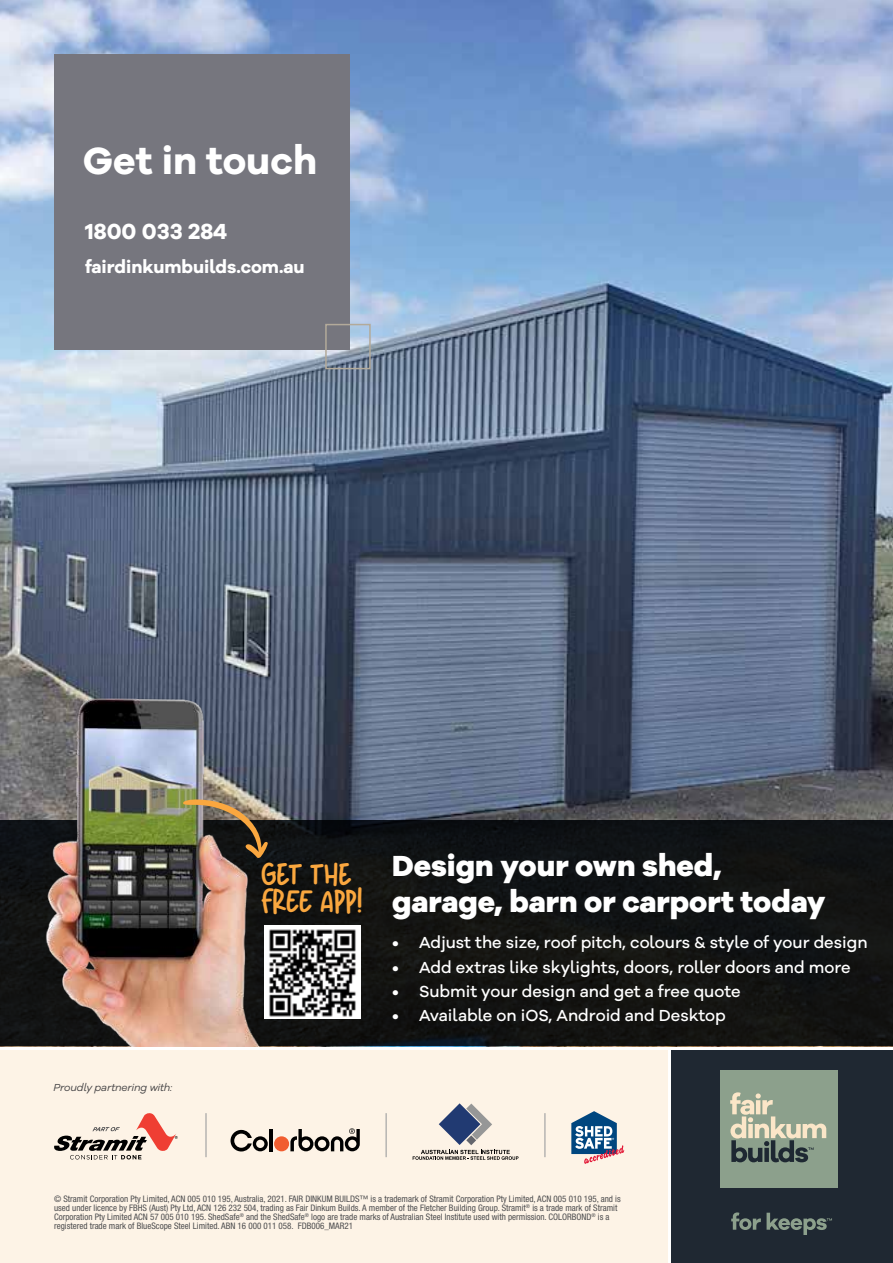
<style>
.page{position:relative;width:893px;height:1263px;background:#fff}
.page>*{position:absolute;margin:0;border:0;box-sizing:border-box;transform-origin:0 0}
.t1{font:700 39px "Galano Grotesque Alt";color:#fff}
.t2{font:800 30px/36px "Galano Grotesque Alt";color:#fff}
.t3{font:30px/27px "New Sun Yandi Designs";letter-spacing:.015em;color:#faa73f}
.t4{font:700 22.5px "Galano Grotesque Alt";color:#fff}
.t5{font:700 18px "Galano Grotesque Alt";color:#fff}
.t6{font:500 16.5px "Galano Grotesque Alt";color:#fff}
.t7{font:italic 10.5px "Galano Grotesque Alt";letter-spacing:-.01em;color:#414042}
.t8{font:condensed 9px/9px "Helvetica Neue LT Std";color:#4d4d4f}
</style>
<div class="page">
<img style="left:0;top:0;width:893px;height:821px">
<div style="left:672px;top:1050px;width:221px;height:213px;background:#1f2832"></div>
<div style="left:0;top:1050px;width:668px;height:213px;background:#fdf3e6"></div>
<div style="left:720px;top:1070px;width:117px;height:117px;background:#8ca08c"></div>
<svg style="left:731px;top:1212px;width:30px;height:18px"></svg>
<svg style="left:730px;top:1092px;width:96px;height:70px"></svg>
<svg style="left:767px;top:1213px;width:65px;height:22px"></svg>
<div style="left:54px;top:54px;width:295px;height:295px;background:#76767e"></div>
<div style="left:325px;top:324px;width:46px;height:45px;border:2px solid #b3aa9a"></div>
<div style="left:0;top:821px;width:893px;height:225px;background:#111313"></div>
<img style="left:286px;top:925px;width:75px;height:93px">
<img style="left:38px;top:688px;width:248px;height:358px">
<img style="left:183px;top:799px;width:85px;height:59px">
<svg style="left:413px;top:1103px;width:105px;height:57px"></svg>
<svg style="left:231px;top:1130px;width:37px;height:21px"></svg>
<hr style="left:269px;top:1129px;width:4px;height:22px;background:#000">
<div style="left:274px;top:1136px;width:15px;height:15px;background:#f15d2f;border-radius:50%"></div>
<svg style="left:290px;top:1128px;width:70px;height:23px"></svg>
<svg style="left:54px;top:1113px;width:124px;height:46px"></svg>
<hr style="left:206px;top:1113px;width:1px;height:44px;background:#939598">
<hr style="left:386px;top:1113px;width:1px;height:44px;background:#939598">
<hr style="left:545px;top:1113px;width:1px;height:44px;background:#939598">
<svg style="left:571px;top:1111px;width:53px;height:53px"></svg>
<h1 class="t1" style="left:83px;top:136px;width:236px">Get in touch</h1>
<h3 class="t4" style="left:85px;top:217px;width:144px">1800 033 284</h3>
<h3 class="t5" style="left:85px;top:255px;width:221px">fairdinkumbuilds.com.au</h3>
<p class="t7" style="left:53px;top:1080px;width:121px">Proudly partnering with:</p>
<h2 class="t3" style="left:262px;top:861px;width:103px">GET THE<br>FREE APP!</h2>
<h2 class="t2" style="left:392px;top:846px;width:435px">Design your own shed, garage, barn or carport today</h2>
<h3 class="t6" style="left:392px;top:932px;width:477px">• Adjust the size, roof pitch, colours &amp; style of your design</h3>
<h3 class="t6" style="left:392px;top:956px;width:460px">• Add extras like skylights, doors, roller doors and more</h3>
<h3 class="t6" style="left:392px;top:980px;width:350px">• Submit your design and get a free quote</h3>
<h3 class="t6" style="left:392px;top:1004px;width:335px">• Available on iOS, Android and Desktop</h3>
<p class="t8" style="left:54px;top:1194px;width:568px">© Stramit Corporation Pty Limited, ACN 005 010 195, Australia, 2021. FAIR DINKUM BUILDS™ is a trademark of Stramit Corporation Pty Limited, ACN 005 010 195, and is used under licence by FBHS (Aust) Pty Ltd, ACN 126 232 504, trading as Fair Dinkum Builds. A member of the Fletcher Building Group. Stramit<sup>®</sup> is a trade mark of Stramit Corporation Pty Limited ACN 57 005 010 195. ShedSafe<sup>®</sup> and the ShedSafe<sup>®</sup> logo are trade marks of Australian Steel Institute used with permission. COLORBOND<sup>®</sup> is a registered trade mark of BlueScope Steel Limited. ABN 16 000 011 058. FDB006_MAR21</p>
</div>
